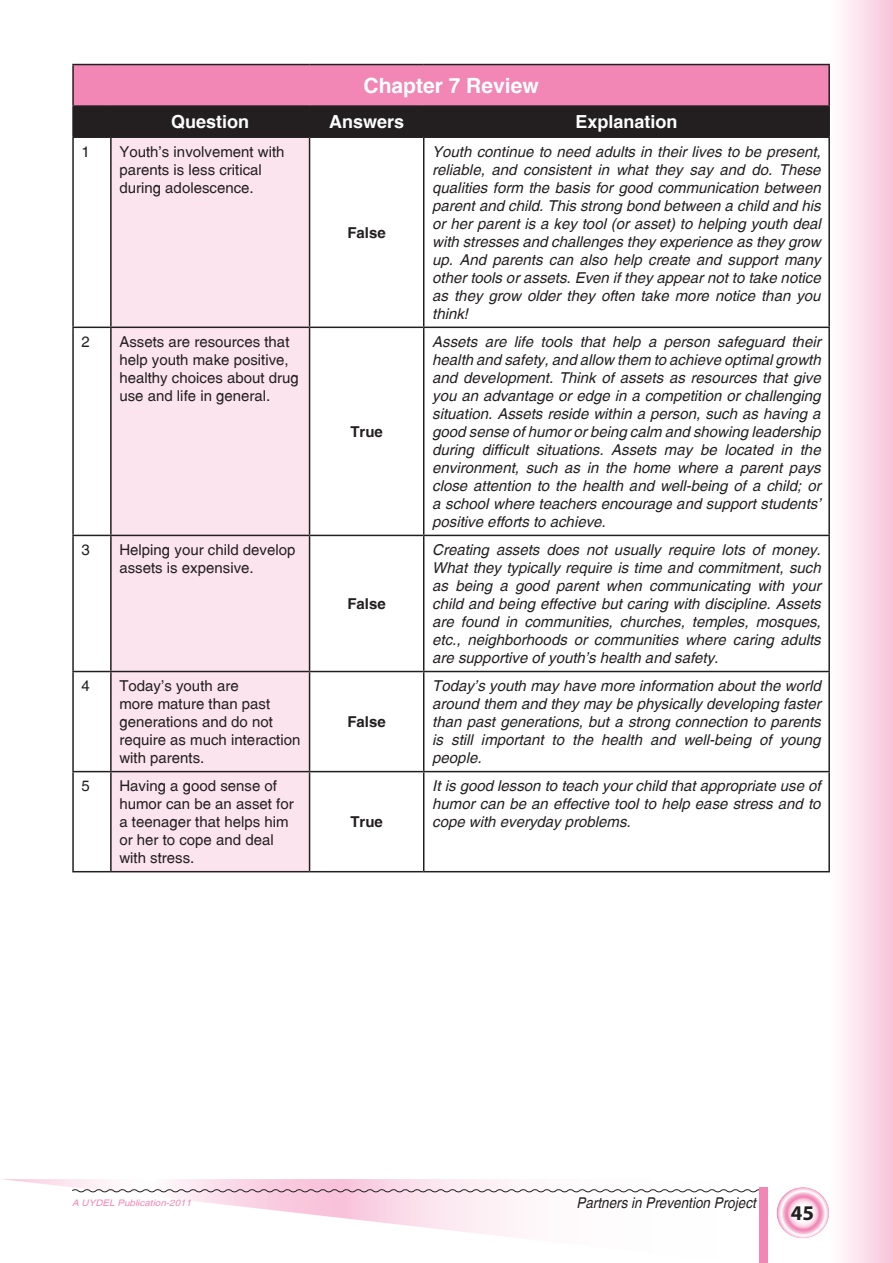
<style>
.page{position:relative;width:893px;height:1263px;background:#fff}
.page>*{position:absolute;margin:0;border:0;box-sizing:border-box;transform-origin:0 0}
.t1{font:700 21px "Switzerland";color:#fff}
.t2{font:700 21px "Myriad Pro";color:#231f20}
.t3{font:700 18px "Switzerland";color:#fff}
.t4{font:italic 15px/18px "Switzerland";color:#231f20;text-align:justify}
.t5{font:15px/18px "Switzerland Plain";color:#231f20}
.t6{font:700 15px "Switzerland";color:#231f20}
.t7{font:italic 14.85px "Switzerland";color:#231f20;scale:.91 1}
.t8{font:italic 9px "Switzerland";color:#f287b6;scale:1.1 1}
</style>
<div class="page">
<svg style="left:2px;top:1179px;width:827px;height:60px"></svg>
<div style="left:829px;top:0;width:64px;height:1263px;background:linear-gradient(to right,#fff,#f8c5dc)"></div>
<svg style="left:71px;top:1188px;width:698px;height:5px"></svg>
<svg style="left:776px;top:1187px;width:53px;height:51px"></svg>
<div style="left:759px;top:1187px;width:9px;height:76px;background:#f287b6"></div>
<div style="left:73px;top:65px;width:756px;height:41px;background:#f287b6"></div>
<div style="left:112px;top:138px;width:197px;height:733px;background:#fce4ee"></div>
<hr style="left:72px;top:64px;width:39px;height:1px;background:#231f20">
<hr style="left:72px;top:65px;width:2px;height:40px;background:#231f20">
<hr style="left:111px;top:64px;width:199px;height:1px;background:#231f20">
<hr style="left:310px;top:64px;width:114px;height:1px;background:#231f20">
<hr style="left:424px;top:64px;width:406px;height:1px;background:#231f20">
<hr style="left:828px;top:65px;width:2px;height:40px;background:#231f20">
<hr style="left:72px;top:105px;width:39px;height:2px;background:#231f20">
<hr style="left:72px;top:107px;width:2px;height:29px;background:#231f20">
<hr style="left:111px;top:105px;width:199px;height:2px;background:#231f20">
<hr style="left:310px;top:105px;width:114px;height:2px;background:#231f20">
<hr style="left:424px;top:105px;width:406px;height:2px;background:#231f20">
<div style="left:74px;top:107px;width:754px;height:29px;background:#231f20"></div>
<hr style="left:828px;top:107px;width:2px;height:29px;background:#231f20">
<hr style="left:72px;top:136px;width:39px;height:2px;background:#231f20">
<hr style="left:72px;top:138px;width:2px;height:189px;background:#231f20">
<hr style="left:111px;top:136px;width:199px;height:2px;background:#231f20">
<hr style="left:110px;top:138px;width:2px;height:189px;background:#231f20">
<hr style="left:310px;top:136px;width:114px;height:2px;background:#231f20">
<hr style="left:309px;top:138px;width:1px;height:189px;background:#231f20">
<hr style="left:424px;top:136px;width:406px;height:2px;background:#231f20">
<hr style="left:423px;top:138px;width:1px;height:189px;background:#231f20">
<hr style="left:828px;top:138px;width:2px;height:189px;background:#231f20">
<hr style="left:72px;top:327px;width:39px;height:1px;background:#231f20">
<hr style="left:72px;top:328px;width:2px;height:207px;background:#231f20">
<hr style="left:111px;top:327px;width:199px;height:1px;background:#231f20">
<hr style="left:110px;top:328px;width:2px;height:207px;background:#231f20">
<hr style="left:310px;top:327px;width:114px;height:1px;background:#231f20">
<hr style="left:309px;top:328px;width:1px;height:207px;background:#231f20">
<hr style="left:424px;top:327px;width:406px;height:1px;background:#231f20">
<hr style="left:423px;top:328px;width:1px;height:207px;background:#231f20">
<hr style="left:828px;top:328px;width:2px;height:207px;background:#231f20">
<hr style="left:72px;top:535px;width:39px;height:1px;background:#231f20">
<hr style="left:72px;top:536px;width:2px;height:135px;background:#231f20">
<hr style="left:111px;top:535px;width:199px;height:1px;background:#231f20">
<hr style="left:110px;top:536px;width:2px;height:135px;background:#231f20">
<hr style="left:310px;top:535px;width:114px;height:1px;background:#231f20">
<hr style="left:309px;top:536px;width:1px;height:135px;background:#231f20">
<hr style="left:424px;top:535px;width:406px;height:1px;background:#231f20">
<hr style="left:423px;top:536px;width:1px;height:135px;background:#231f20">
<hr style="left:828px;top:536px;width:2px;height:135px;background:#231f20">
<hr style="left:72px;top:671px;width:39px;height:1px;background:#231f20">
<hr style="left:72px;top:672px;width:2px;height:99px;background:#231f20">
<hr style="left:111px;top:671px;width:199px;height:1px;background:#231f20">
<hr style="left:110px;top:672px;width:2px;height:99px;background:#231f20">
<hr style="left:310px;top:671px;width:114px;height:1px;background:#231f20">
<hr style="left:309px;top:672px;width:1px;height:99px;background:#231f20">
<hr style="left:424px;top:671px;width:406px;height:1px;background:#231f20">
<hr style="left:423px;top:672px;width:1px;height:99px;background:#231f20">
<hr style="left:828px;top:672px;width:2px;height:99px;background:#231f20">
<hr style="left:72px;top:771px;width:39px;height:1px;background:#231f20">
<hr style="left:72px;top:772px;width:2px;height:99px;background:#231f20">
<hr style="left:111px;top:771px;width:199px;height:1px;background:#231f20">
<hr style="left:110px;top:772px;width:2px;height:99px;background:#231f20">
<hr style="left:310px;top:771px;width:114px;height:1px;background:#231f20">
<hr style="left:309px;top:772px;width:1px;height:99px;background:#231f20">
<hr style="left:424px;top:771px;width:406px;height:1px;background:#231f20">
<hr style="left:423px;top:772px;width:1px;height:99px;background:#231f20">
<hr style="left:828px;top:772px;width:2px;height:99px;background:#231f20">
<hr style="left:72px;top:871px;width:39px;height:1px;background:#231f20">
<hr style="left:111px;top:871px;width:199px;height:1px;background:#231f20">
<hr style="left:310px;top:871px;width:114px;height:1px;background:#231f20">
<hr style="left:424px;top:871px;width:406px;height:1px;background:#231f20">
<h1 class="t1" style="left:364px;top:73px;width:177px">Chapter 7 Review</h1>
<p class="t3" style="left:171px;top:111px;width:79px">Question</p>
<p class="t3" style="left:329px;top:111px;width:77px">Answers</p>
<p class="t3" style="left:575px;top:111px;width:104px">Explanation</p>
<p class="t5" style="left:82px;top:142px;width:10px">1</p>
<p class="t5" style="left:119px;top:142px;width:167px">Youth’s involvement with parents is less critical during adolescence.</p>
<p class="t5" style="left:82px;top:332px;width:10px">2</p>
<p class="t5" style="left:119px;top:332px;width:181px">Assets are resources that help youth make positive, healthy choices about drug use and life in general.</p>
<p class="t5" style="left:82px;top:541px;width:10px">3</p>
<p class="t5" style="left:119px;top:541px;width:178px">Helping your child develop assets is expensive.</p>
<p class="t5" style="left:82px;top:677px;width:10px">4</p>
<p class="t5" style="left:119px;top:677px;width:182px">Today’s youth are<br>more mature than past generations and do not require as much interaction with parents.</p>
<p class="t5" style="left:82px;top:777px;width:10px">5</p>
<p class="t5" style="left:119px;top:777px;width:176px">Having a good sense of humor can be an asset for a teenager that helps him or her to cope and deal with stress.</p>
<p class="t6" style="left:347px;top:223px;width:40px">False</p>
<p class="t6" style="left:350px;top:422px;width:34px">True</p>
<p class="t6" style="left:347px;top:595px;width:40px">False</p>
<p class="t6" style="left:347px;top:713px;width:40px">False</p>
<p class="t6" style="left:350px;top:813px;width:34px">True</p>
<p class="t4" style="left:432px;top:142px;width:390px">Youth continue to need adults in their lives to be present, reliable, and consistent in what they say and do. These qualities form the basis for good communication between parent and child. This strong bond between a child and his or her parent is a key tool (or asset) to helping youth deal with stresses and challenges they experience as they grow up. And parents can also help create and support many other tools or assets. Even if they appear not to take notice as they grow older they often take more notice than you think!</p>
<p class="t4" style="left:432px;top:332px;width:390px">Assets are life tools that help a person safeguard their health and safety, and allow them to achieve optimal growth and development. Think of assets as resources that give you an advantage or edge in a competition or challenging situation. Assets reside within a person, such as having a good sense of humor or being calm and showing leadership during difficult situations. Assets may be located in the environment, such as in the home where a parent pays close attention to the health and well-being of a child; or a school where teachers encourage and support students’ positive efforts to achieve.</p>
<p class="t4" style="left:432px;top:540px;width:390px">Creating assets does not usually require lots of money.<br>What they typically require is time and commitment, such as being a good parent when communicating with your child and being effective but caring with discipline. Assets are found in communities, churches, temples, mosques, etc., neighborhoods or communities where caring adults are supportive of youth’s health and safety.</p>
<p class="t4" style="left:432px;top:677px;width:390px">Today’s youth may have more information about the world around them and they may be physically developing faster than past generations, but a strong connection to parents is still important to the health and well-being of young people.</p>
<p class="t4" style="left:432px;top:777px;width:390px">It is good lesson to teach your child that appropriate use of humor can be an effective tool to help ease stress and to cope with everyday problems.</p>
<p class="t8" style="left:72px;top:1197px;width:110px">A UYDEL Publication-2011</p>
<p class="t7" style="left:576px;top:1194px;width:199px">Partners in Prevention Project</p>
<h1 class="t2" style="left:791px;top:1200px;width:12px">45</h1>
</div>
